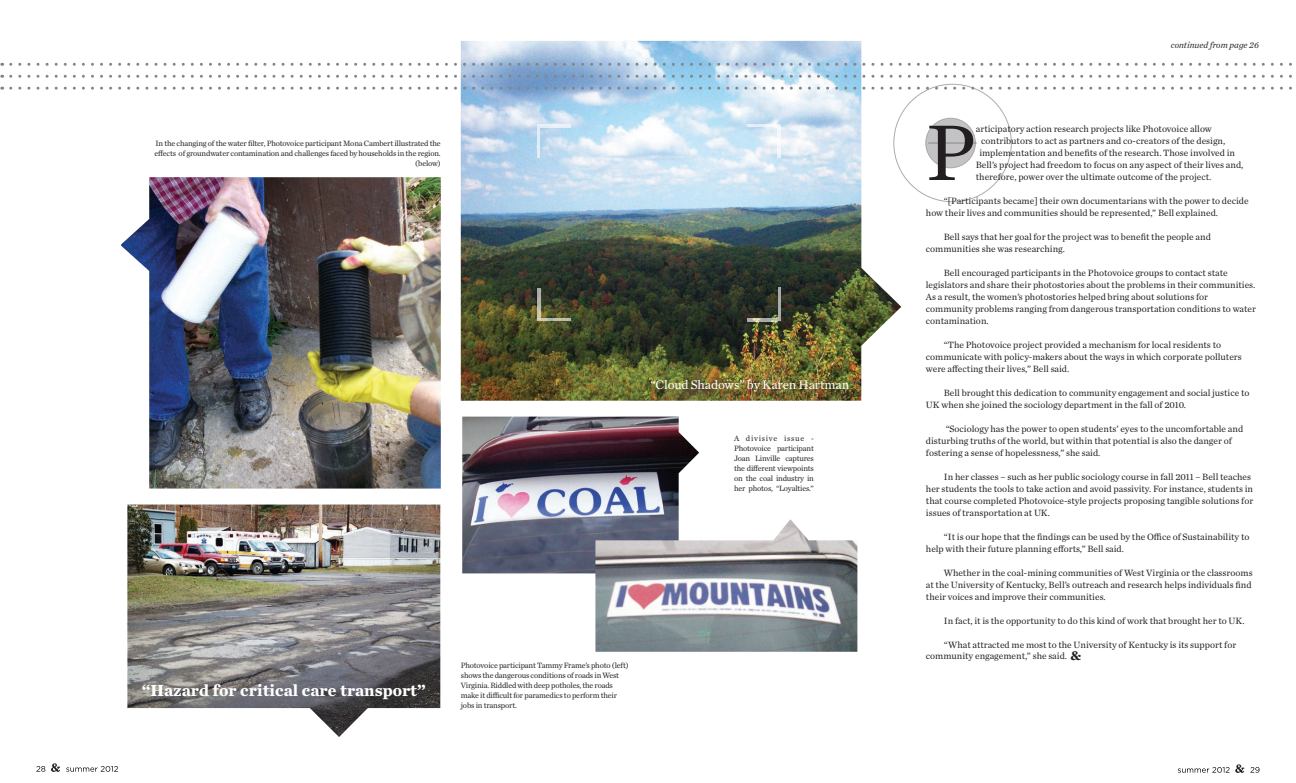
<style>
.page{position:relative;width:1296px;height:783px;background:#fff}
.page>*{position:absolute;margin:0;border:0;box-sizing:border-box;transform-origin:0 0}
.t1{font:82.4px "Chronicle Text G1";color:#231f20}
.t2{font:700 16.9px "Chronicle Text G1";color:#fff}
.t3{font:13px "Chronicle Text G1";letter-spacing:-.01em;color:#fff}
.t4{font:9.5px/12px "Chronicle Text G1";color:#231f20}
.t5{font:italic 9px "Chronicle Text G1";color:#231f20}
.t6{font:8px/10px "Chronicle Text G1";letter-spacing:-.02em;color:#231f20;text-align:right}
.s1{font-weight:700;font-size:14px}
</style>
<div class="page">
<img style="left:461px;top:41px;width:440px;height:360px">
<div style="left:894px;top:84px;width:117px;height:118px;background:#fff;border-radius:50%"></div>
<div style="left:926px;top:118px;width:49px;height:50px;background:#c3c3c5;border-radius:50%"></div>
<div style="left:925px;top:118px;width:51px;height:50px;border:1px solid #231f20;border-radius:50%"></div>
<hr style="left:928px;top:143px;width:49px;height:1px;background:#231f20">
<img style="left:121px;top:177px;width:320px;height:312px">
<hr style="left:537px;top:318px;width:34px;height:3px;background:#fff">
<hr style="left:537px;top:288px;width:3px;height:30px;background:#fff">
<hr style="left:537px;top:124px;width:3px;height:33px;background:#fff">
<hr style="left:540px;top:124px;width:31px;height:3px;background:#fff">
<hr style="left:778px;top:288px;width:2px;height:33px;background:#fff">
<hr style="left:747px;top:318px;width:31px;height:3px;background:#fff">
<hr style="left:747px;top:124px;width:33px;height:3px;background:#fff">
<hr style="left:777px;top:127px;width:3px;height:30px;background:#fff">
<img style="left:127px;top:505px;width:313px;height:232px">
<svg style="left:11px;top:75px;width:1281px;height:3px"></svg>
<svg style="left:11px;top:87px;width:1281px;height:3px"></svg>
<svg style="left:11px;top:63px;width:1281px;height:3px"></svg>
<div style="left:653px;top:382px;width:207px;height:22px;background:#231f20;opacity:.75"></div>
<img style="left:462px;top:417px;width:237px;height:156px">
<img style="left:595px;top:519px;width:262px;height:133px">
<svg style="left:66px;top:766px;width:52px;height:6px"></svg>
<svg style="left:51px;top:763px;width:9px;height:9px"></svg>
<svg style="left:36px;top:766px;width:9px;height:6px"></svg>
<svg style="left:1250px;top:767px;width:10px;height:6px"></svg>
<svg style="left:1178px;top:764px;width:66px;height:9px"></svg>
<p class="t6" style="left:154px;top:138px;width:288px">In the changing of the water filter, Photovoice participant Mona Cambert illustrated the effects of groundwater contamination and challenges faced by households in the region. (below)</p>
<h3 class="t3" style="left:650px;top:375px;width:200px">“Cloud Shadows” by Karen Hartman</h3>
<p class="t6" style="left:734px;top:433px;width:81px;text-align:justify">A divisive issue - Photovoice participant Joan Linville captures the different viewpoints on the coal industry in her photos, “Loyalties.”</p>
<h2 class="t2" style="left:142px;top:676px;width:286px">“Hazard for critical care transport”</h2>
<p class="t6" style="left:461px;top:659px;width:169px;text-align:left">Photovoice participant Tammy Frame’s photo (left) shows the dangerous conditions of roads in West Virginia. Riddled with deep potholes, the roads make it difficult for paramedics to perform their jobs in transport.</p>
<p class="t5" style="left:1171px;top:38px;width:90px">continued from page 26</p>
<h1 class="t1" style="left:926px;top:90px;width:51px">P</h1>
<p class="t4" style="left:976px;top:122px;width:238px">articipatory action research projects like Photovoice allow</p>
<p class="t4" style="left:981px;top:134px;width:246px">contributors to act as partners and co-creators of the design,</p>
<p class="t4" style="left:979px;top:146px;width:257px">implementation and benefits of the research. Those involved in</p>
<p class="t4" style="left:976px;top:158px;width:269px">Bell’s project had freedom to focus on any aspect of their lives and,</p>
<p class="t4" style="left:976px;top:170px;width:237px">therefore, power over the ultimate outcome of the project.</p>
<p class="t4" style="left:926px;top:194px;width:324px;text-indent:18px">“[Participants became] their own documentarians with the power to decide how their lives and communities should be represented,” Bell explained.</p>
<p class="t4" style="left:926px;top:230px;width:287px;text-indent:18px">Bell says that her goal for the project was to benefit the people and communities she was researching.</p>
<p class="t4" style="left:926px;top:266px;width:332px;text-indent:18px">Bell encouraged participants in the Photovoice groups to contact state legislators and share their photostories about the problems in their communities.<br>As a result, the women’s photostories helped bring about solutions for community problems ranging from dangerous transportation conditions to water contamination.</p>
<p class="t4" style="left:926px;top:338px;width:317px;text-indent:18px">“The Photovoice project provided a mechanism for local residents to communicate with policy-makers about the ways in which corporate polluters were affecting their lives,” Bell said.</p>
<p class="t4" style="left:926px;top:386px;width:325px;text-indent:18px">Bell brought this dedication to community engagement and social justice to<br>UK when she joined the sociology department in the fall of 2010.</p>
<p class="t4" style="left:926px;top:422px;width:319px;text-indent:20px">“Sociology has the power to open students’ eyes to the uncomfortable and disturbing truths of the world, but within that potential is also the danger of fostering a sense of hopelessness,” she said.</p>
<p class="t4" style="left:926px;top:470px;width:329px;text-indent:18px">In her classes – such as her public sociology course in fall 2011 – Bell teaches her students the tools to take action and avoid passivity. For instance, students in that course completed Photovoice-style projects proposing tangible solutions for issues of transportation at UK.</p>
<p class="t4" style="left:926px;top:530px;width:325px;text-indent:18px">“It is our hope that the findings can be used by the Office of Sustainability to help with their future planning efforts,” Bell said.</p>
<p class="t4" style="left:926px;top:566px;width:328px;text-indent:18px">Whether in the coal-mining communities of West Virginia or the classrooms at the University of Kentucky, Bell’s outreach and research helps individuals find their voices and improve their communities.</p>
<p class="t4" style="left:944px;top:614px;width:302px">In fact, it is the opportunity to do this kind of work that brought her to UK.</p>
<p class="t4" style="left:926px;top:639px;width:312px;line-height:11px;text-indent:18px">“What attracted me most to the University of Kentucky is its support for community engagement,” she said. <span class="s1">&amp;</span></p>
</div>
